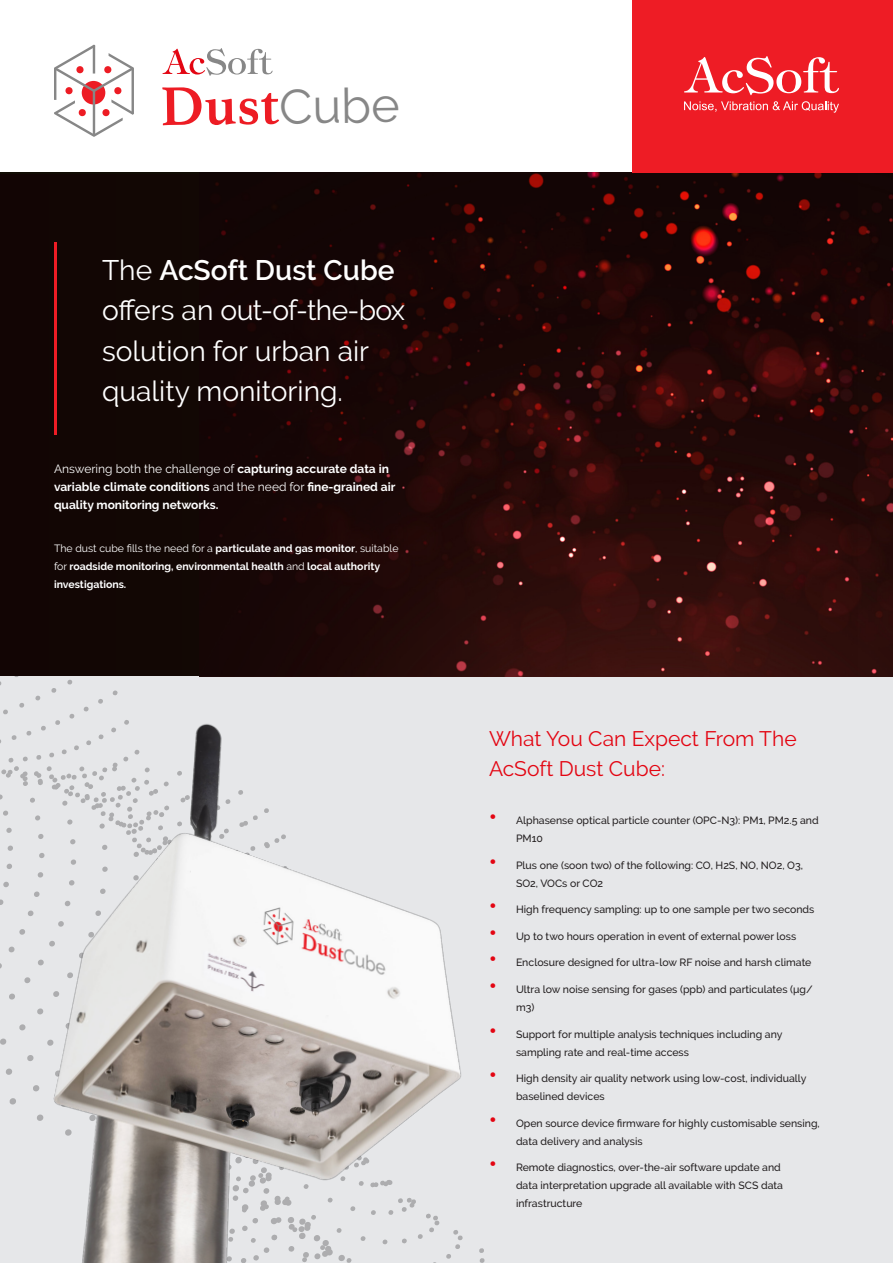
<style>
.page{position:relative;width:893px;height:1263px;background:#fff}
.page>*{position:absolute;margin:0;border:0;box-sizing:border-box;transform-origin:0 0}
.t1{font:700 57.45px "Athelas";color:#ed1c24}
.t2{font:28.2px/40.2px "Raleway";color:#fff}
.t3{font:21px/30px "Raleway";color:#e30512}
.t4{font:700 12px/18px "Raleway";color:#fff}
.t5{font:500 10.5px/18px "Raleway";color:#231f20}
.t6{font:700 10.5px/18px "Raleway";color:#fff}
.s1{font-family:"Raleway";font-weight:400;font-size:48.45px;color:#878787}
.s2{font-weight:600}
.s3{font-weight:400}
.s4{font-weight:800;font-size:21px;color:#e30512}
</style>
<div class="page">
<div style="left:818px;top:676px;width:52px;height:587px;background:#e6e7e9"></div>
<div style="left:783px;top:676px;width:35px;height:587px;background:#e6e7e9"></div>
<div style="left:741px;top:676px;width:42px;height:587px;background:#e6e7e9"></div>
<div style="left:0;top:676px;width:723px;height:587px;background:#e6e7e9"></div>
<img style="left:200px;top:172px;width:693px;height:504px">
<img style="left:44px;top:707px;width:431px;height:556px">
<svg style="left:0;top:174px;width:858px;height:502px;background:#1e0806"></svg>
<svg style="left:54px;top:45px;width:80px;height:92px"></svg>
<hr style="left:93px;top:89px;width:2px;height:45px;background:#878787">
<svg style="left:162px;top:48px;width:111px;height:28px"></svg>
<div style="left:632px;top:0;width:261px;height:172px;background:#ee1c25"></div>
<svg style="left:684px;top:56px;width:155px;height:57px"></svg>
<hr style="left:54px;top:242px;width:3px;height:193px;background:#ee1c25">
<h1 class="t1" style="left:159px;top:60px;width:241px;rotate:-1deg">Dust<span class="s1">Cube</span></h1>
<p class="t2" style="left:102px;top:250px;width:305px">The <span class="s2">AcSoft Dust Cube </span>offers an out-of-the-box solution for urban air quality monitoring.</p>
<p class="t4" style="left:54px;top:459px;width:343px"><span class="s3">Answering both the challenge of</span> capturing accurate data in variable climate conditions <span class="s3">and the need for</span> fine-grained air quality monitoring networks.</p>
<p class="t6" style="left:54px;top:539px;width:346px"><span class="s3">The dust cube fills the need for a</span> particulate and gas monitor<span class="s3">, suitable for</span> roadside monitoring, environmental health <span class="s3">and</span> local authority investigations.</p>
<p class="t3" style="left:489px;top:723px;width:309px">What You Can Expect From The<br>AcSoft Dust Cube:</p>
<p class="t5" style="left:516px;top:812px;width:304px;text-indent:-27px"><span class="s4">•</span> Alphasense optical particle counter (OPC-N3): PM1, PM2.5 and<br>PM10</p>
<p class="t5" style="left:516px;top:856px;width:289px;text-indent:-27px"><span class="s4">•</span> Plus one (soon two) of the following: CO, H2S, NO, NO2, O3,<br>SO2, VOCs or CO2</p>
<p class="t5" style="left:489px;top:901px;width:327px"><span class="s4">•</span> High frequency sampling: up to one sample per two seconds</p>
<p class="t5" style="left:489px;top:927px;width:309px"><span class="s4">•</span> Up to two hours operation in event of external power loss</p>
<p class="t5" style="left:489px;top:954px;width:324px"><span class="s4">•</span> Enclosure designed for ultra-low RF noise and harsh climate</p>
<p class="t5" style="left:516px;top:980px;width:298px;text-indent:-27px"><span class="s4">•</span> Ultra low noise sensing for gases (ppb) and particulates (μg/ m3)</p>
<p class="t5" style="left:516px;top:1025px;width:268px;text-indent:-27px"><span class="s4">•</span> Support for multiple analysis techniques including any sampling rate and real-time access</p>
<p class="t5" style="left:516px;top:1069px;width:292px;text-indent:-27px"><span class="s4">•</span> High density air quality network using low-cost, individually baselined devices</p>
<p class="t5" style="left:516px;top:1114px;width:305px;text-indent:-27px"><span class="s4">•</span> Open source device firmware for highly customisable sensing, data delivery and analysis</p>
<p class="t5" style="left:516px;top:1158px;width:268px;text-indent:-27px"><span class="s4">•</span> Remote diagnostics, over-the-air software update and data interpretation upgrade all available with SCS data infrastructure</p>
</div>
